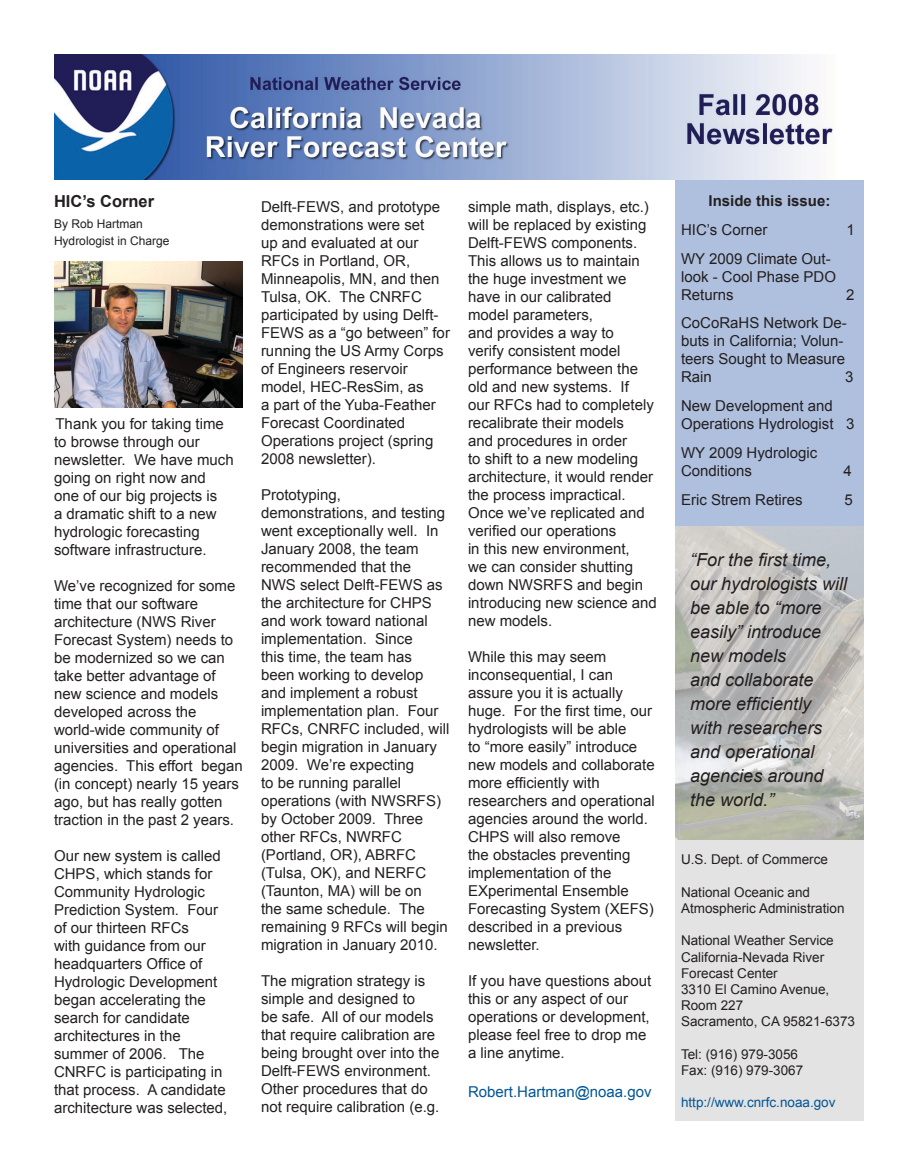
<style>
.page{position:relative;width:918px;height:1176px;background:#fff}
.page>*{position:absolute;margin:0;border:0;box-sizing:border-box;transform-origin:0 0}
.t1{font:italic 18px/24px "Arial";color:#231f20}
.t2{font:700 16.5px "Arial";color:#231f20}
.t3{font:15px/18px "Arial";color:#231f20}
.t4{font:15px "Arial";color:#005697}
.t5{font:700 15px "Arial";color:#231f20}
.t6{font:13.5px/16.2px "Arial";color:#231f20}
.t7{font:13.5px "Arial";color:#005697}
.t8{font:12px/16.5px "Arial";color:#231f20}
</style>
<div class="page">
<img style="left:675px;top:525px;width:189px;height:316px">
<div style="left:675px;top:180px;width:189px;height:345px;background:#afc0df"></div>
<div style="left:675px;top:841px;width:189px;height:280px;background:#e4e3e3"></div>
<img style="left:54px;top:261px;width:189px;height:147px">
<img style="left:54px;top:54px;width:779px;height:126px">
<p class="t2" style="left:54px;top:190px;width:102px">HIC’s Corner</p>
<p class="t8" style="left:54px;top:216px;width:117px">By Rob Hartman<br>Hydrologist in Charge</p>
<p class="t3" style="left:54px;top:415px;width:181px">Thank you for taking time to browse through our newsletter. We have much going on right now and one of our big projects is<br>a dramatic shift to a new hydrologic forecasting software infrastructure.</p>
<p class="t3" style="left:54px;top:577px;width:190px">We’ve recognized for some time that our software architecture (NWS River<br>Forecast System) needs to be modernized so we can take better advantage of new science and models developed across the world-wide community of universities and operational agencies. This effort began (in concept) nearly 15 years ago, but has really gotten traction in the past 2 years.</p>
<p class="t3" style="left:54px;top:847px;width:175px">Our new system is called<br>CHPS, which stands for<br>Community Hydrologic<br>Prediction System. Four of our thirteen RFCs<br>with guidance from our headquarters Office of<br>Hydrologic Development began accelerating the search for candidate architectures in the summer of 2006. The<br>CNRFC is participating in that process. A candidate architecture was selected,</p>
<p class="t3" style="left:261px;top:198px;width:190px">Delft-FEWS, and prototype demonstrations were set<br>up and evaluated at our<br>RFCs in Portland, OR,<br>Minneapolis, MN, and then<br>Tulsa, OK. The CNRFC participated by using Delft-<br>FEWS as a “go between” for running the US Army Corps of Engineers reservoir model, HEC-ResSim, as<br>a part of the Yuba-Feather<br>Forecast Coordinated<br>Operations project (spring<br>2008 newsletter).</p>
<p class="t3" style="left:261px;top:486px;width:190px">Prototyping, demonstrations, and testing went exceptionally well. In<br>January 2008, the team recommended that the<br>NWS select Delft-FEWS as the architecture for CHPS and work toward national implementation. Since<br>this time, the team has<br>been working to develop and implement a robust implementation plan. Four<br>RFCs, CNRFC included, will begin migration in January<br>2009. We’re expecting<br>to be running parallel operations (with NWSRFS) by October 2009. Three other RFCs, NWRFC (Portland, OR), ABRFC (Tulsa, OK), and NERFC (Taunton, MA) will be on<br>the same schedule. The remaining 9 RFCs will begin migration in January 2010.</p>
<p class="t3" style="left:261px;top:972px;width:180px">The migration strategy is simple and designed to<br>be safe. All of our models that require calibration are being brought over into the<br>Delft-FEWS environment.<br>Other procedures that do not require calibration (e.g.</p>
<p class="t3" style="left:468px;top:198px;width:190px">simple math, displays, etc.) will be replaced by existing<br>Delft-FEWS components.<br>This allows us to maintain the huge investment we have in our calibrated<br>model parameters,<br>and provides a way to<br>verify consistent model performance between the old and new systems. If<br>our RFCs had to completely recalibrate their models<br>and procedures in order<br>to shift to a new modeling architecture, it would render the process impractical.<br>Once we’ve replicated and verified our operations<br>in this new environment,<br>we can consider shutting down NWSRFS and begin introducing new science and new models.</p>
<p class="t3" style="left:468px;top:648px;width:188px">While this may seem inconsequential, I can assure you it is actually huge. For the first time, our hydrologists will be able<br>to “more easily” introduce new models and collaborate more efficiently with researchers and operational agencies around the world.<br>CHPS will also remove<br>the obstacles preventing implementation of the<br>EXperimental Ensemble<br>Forecasting System (XEFS) described in a previous newsletter.</p>
<p class="t3" style="left:468px;top:972px;width:185px">If you have questions about this or any aspect of our operations or development, please feel free to drop me a line anytime.</p>
<p class="t4" style="left:468px;top:1082px;width:185px">Robert.Hartman@noaa.gov</p>
<p class="t5" style="left:709px;top:191px;width:123px">Inside this issue:</p>
<p class="t3" style="left:681px;top:221px;width:88px">HIC’s Corner</p>
<p class="t3" style="left:847px;top:221px;width:10px">1</p>
<p class="t3" style="left:681px;top:249px;width:157px">WY 2009 Climate Out&shy;look - Cool Phase PDO<br>Returns</p>
<p class="t3" style="left:681px;top:280px;width:175px;line-height:28.8px;text-indent:165px">2<br>CoCoRaHS Network De-</p>
<p class="t3" style="left:681px;top:332px;width:166px;text-align:justify">buts in California; Volun&shy;teers Sought to Measure Rain</p>
<p class="t3" style="left:845px;top:368px;width:10px">3</p>
<p class="t3" style="left:681px;top:397px;width:175px">New Development and<br>Operations Hydrologist 3</p>
<p class="t3" style="left:681px;top:444px;width:138px">WY 2009 Hydrologic<br>Conditions</p>
<p class="t3" style="left:844px;top:462px;width:10px">4</p>
<p class="t3" style="left:681px;top:491px;width:123px">Eric Strem Retires</p>
<p class="t3" style="left:844px;top:491px;width:10px">5</p>
<p class="t1" style="left:690px;top:548px;width:158px">“For the first time, our hydrologists will be able to “more easily” introduce new models<br>and collaborate more efficiently with researchers and operational agencies around the world.”</p>
<p class="t6" style="left:681px;top:852px;width:149px">U.S. Dept. of Commerce</p>
<p class="t6" style="left:681px;top:884px;width:165px">National Oceanic and<br>Atmospheric Administration</p>
<p class="t6" style="left:681px;top:933px;width:176px">National Weather Service<br>California-Nevada River<br>Forecast Center<br>3310 El Camino Avenue,<br>Room 227<br>Sacramento, CA 95821-6373</p>
<p class="t6" style="left:681px;top:1046px;width:124px">Tel: (916) 979-3056<br>Fax: (916) 979-3067</p>
<p class="t7" style="left:681px;top:1094px;width:156px">http://www.cnrfc.noaa.gov</p>
</div>
